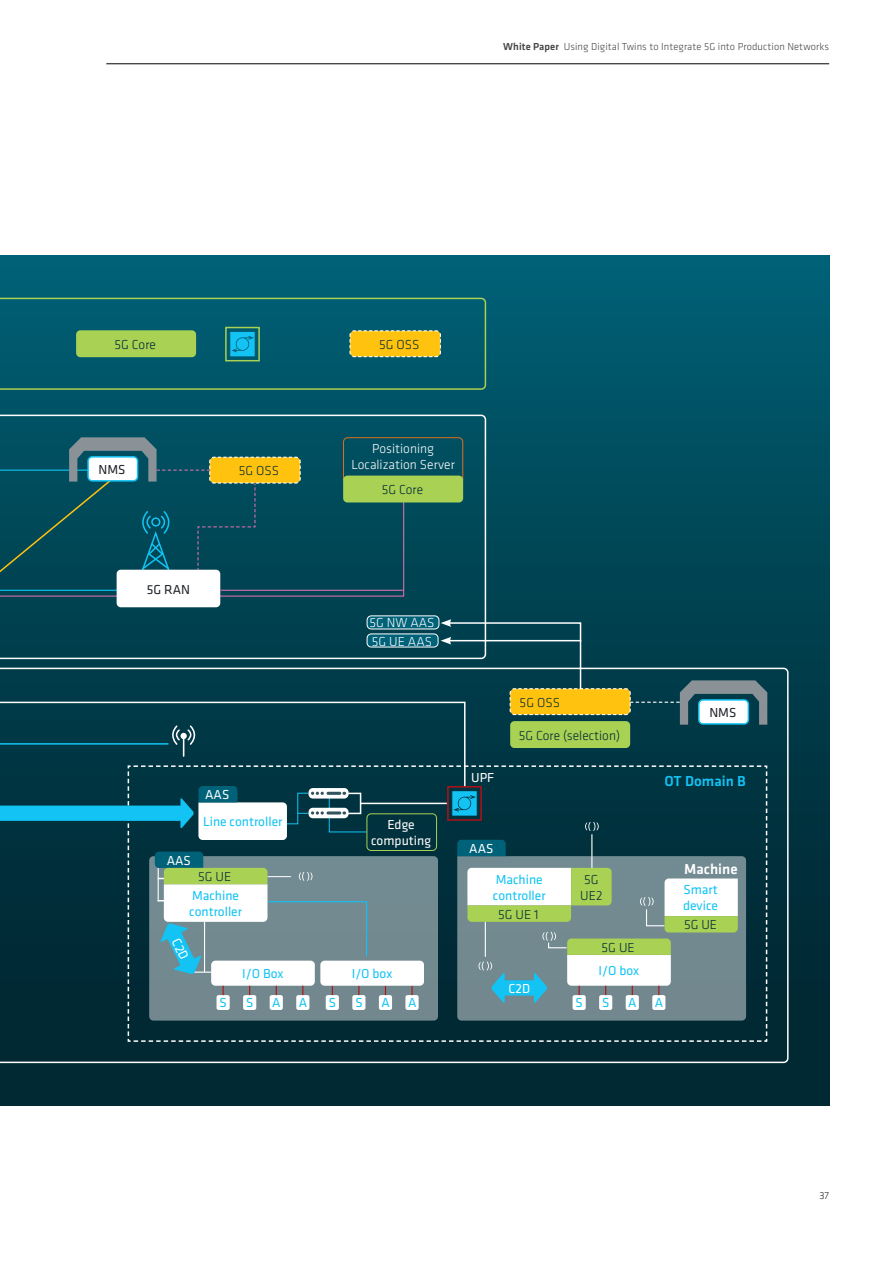
<style>
.page{position:relative;width:893px;height:1263px;background:#fff}
.page>*{position:absolute;margin:0;border:0;box-sizing:border-box;transform-origin:0 0}
.t1{font:500 15px "Klavika";color:#12c3f4}
.t2{font:500 15px "Klavika";color:#fff}
.t3{font:13.5px/16.2px "Klavika";color:#12c3f4}
.t4{font:300 13.5px/16.2px "Klavika";color:#002935}
.t5{font:300 13.5px/16.2px "Klavika";color:#fff;text-align:center}
.t6{font:13.5px/16.2px "Klavika";color:#fff;text-align:center}
.t7{font:13.5px "Klavika";color:#1e2228}
.t8{font:300 10.5px "Klavika";letter-spacing:.01em;color:#464547}
.t9{font:300 10.5px "Klavika";color:#1e2228}
.s1{font-weight:500}
</style>
<div class="page">
<hr style="left:106px;top:64px;width:723px;height:1px;background:#000">
<div style="left:0;top:255px;width:829px;height:851px;background:linear-gradient(to bottom,#005d71,#00202a)"></div>
<svg style="left:0;top:668px;width:789px;height:395px;background:#143c46"></svg>
<svg style="left:0;top:415px;width:486px;height:204px;background:#075161"></svg>
<div style="left:343px;top:437px;width:120px;height:47px;border:1px solid #df6d1e;border-radius:4px"></div>
<div style="left:367px;top:616px;width:72px;height:13px;background:#006279;border-radius:4px"></div>
<div style="left:367px;top:615px;width:72px;height:14px;border:1px solid #fff;border-radius:4px"></div>
<hr style="left:0;top:470px;width:89px;height:1px;background:#12c3f4">
<svg style="left:114px;top:497px;width:291px;height:122px;background:#054756"></svg>
<hr style="left:0;top:590px;width:202px;height:1px;background:#12c3f4">
<hr style="left:221px;top:590px;width:183px;height:1px;background:#d46eab">
<svg style="left:0;top:298px;width:486px;height:92px;background:#206d67"></svg>
<div style="left:117px;top:570px;width:103px;height:37px;background:#fff;border-radius:4px"></div>
<div style="left:343px;top:476px;width:120px;height:26px;background:#a9d154;border-radius:4px"></div>
<svg style="left:0;top:477px;width:114px;height:142px;background:#054957"></svg>
<svg style="left:69px;top:437px;width:232px;height:138px;background:#215c5d"></svg>
<div style="left:88px;top:457px;width:50px;height:24px;background:#fff;border-radius:4px"></div>
<div style="left:87px;top:456px;width:51px;height:26px;border:2px solid #12c3f4;border-radius:4px"></div>
<svg style="left:0;top:619px;width:767px;height:423px;background:#386368"></svg>
<p class="t8" style="left:503px;top:41px;width:327px"><span class="s1">White Paper</span> Using Digital Twins to Integrate 5G into Production Networks</p>
<p class="t4" style="left:115px;top:336px;width:43px">5G Core</p>
<p class="t7" style="left:99px;top:462px;width:28px">NMS</p>
<p class="t7" style="left:147px;top:582px;width:45px">5G RAN</p>
<p class="t4" style="left:239px;top:463px;width:42px">5G OSS</p>
<p class="t6" style="left:205px;top:787px;width:26px">AAS</p>
<p class="t3" style="left:203px;top:814px;width:81px">Line controller</p>
<p class="t6" style="left:167px;top:852px;width:26px">AAS</p>
<p class="t4" style="left:198px;top:869px;width:35px">5G UE</p>
<p class="t3" style="left:189px;top:888px;width:54px">Machine controller</p>
<p class="t3" style="left:242px;top:966px;width:43px">I/O Box</p>
<p class="t4" style="left:379px;top:336px;width:42px">5G OSS</p>
<p class="t5" style="left:351px;top:440px;width:105px">Positioning<br>Localization Server</p>
<p class="t4" style="left:382px;top:482px;width:43px">5G Core</p>
<p class="t5" style="left:369px;top:614px;width:67px;line-height:18px;text-align:left">5G NW AAS<br>5G UE AAS</p>
<p class="t6" style="left:371px;top:817px;width:61px">Edge computing</p>
<p class="t3" style="left:352px;top:966px;width:42px">I/O box</p>
<p class="t4" style="left:520px;top:694px;width:42px">5G OSS</p>
<p class="t6" style="left:471px;top:769px;width:25px">UPF</p>
<p class="t6" style="left:469px;top:841px;width:26px">AAS</p>
<p class="t4" style="left:519px;top:727px;width:103px">5G Core (selection)</p>
<p class="t3" style="left:493px;top:871px;width:54px">Machine controller</p>
<p class="t4" style="left:498px;top:906px;width:42px">5G UE 1</p>
<p class="t6" style="left:508px;top:981px;width:23px">C2D</p>
<p class="t4" style="left:580px;top:871px;width:24px">5G<br>UE2</p>
<p class="t4" style="left:602px;top:939px;width:35px">5G UE</p>
<p class="t3" style="left:599px;top:963px;width:42px">I/O box</p>
<p class="t7" style="left:709px;top:705px;width:28px">NMS</p>
<p class="t1" style="left:665px;top:773px;width:83px">OT Domain B</p>
<p class="t2" style="left:684px;top:861px;width:55px">Machine</p>
<p class="t3" style="left:683px;top:882px;width:36px">Smart device</p>
<p class="t4" style="left:684px;top:917px;width:35px">5G UE</p>
<p class="t3" style="left:219px;top:994px;width:9px">S</p>
<p class="t3" style="left:246px;top:994px;width:9px">S</p>
<p class="t3" style="left:272px;top:994px;width:10px">A</p>
<p class="t3" style="left:299px;top:994px;width:10px">A</p>
<p class="t3" style="left:329px;top:994px;width:9px">S</p>
<p class="t3" style="left:356px;top:994px;width:9px">S</p>
<p class="t3" style="left:381px;top:994px;width:10px">A</p>
<p class="t3" style="left:408px;top:994px;width:10px">A</p>
<p class="t3" style="left:575px;top:994px;width:9px">S</p>
<p class="t3" style="left:602px;top:994px;width:9px">S</p>
<p class="t3" style="left:628px;top:994px;width:10px">A</p>
<p class="t3" style="left:655px;top:994px;width:10px">A</p>
<p class="t9" style="left:819px;top:1189px;width:11px">37</p>
</div>
